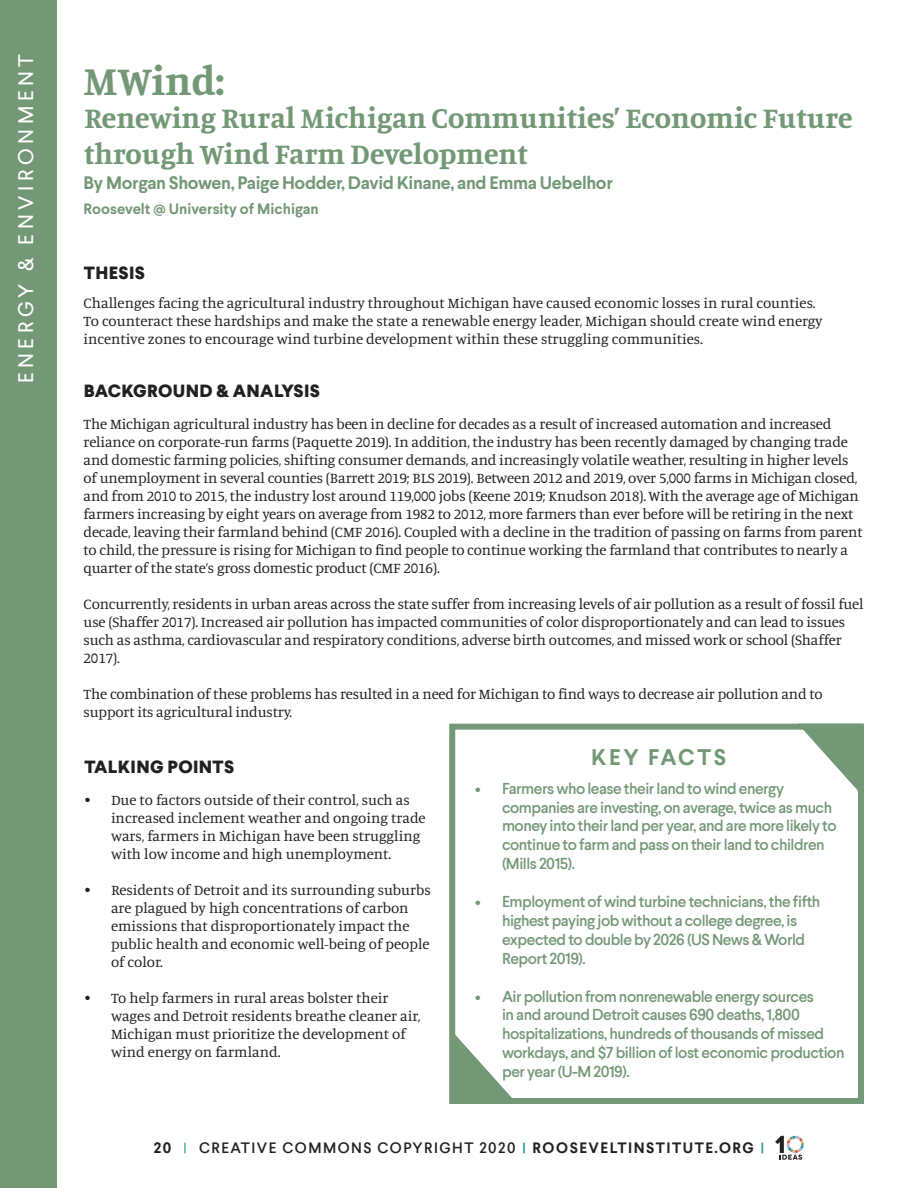
<style>
.page{position:relative;width:918px;height:1188px;background:#fff}
.page>*{position:absolute;margin:0;border:0;box-sizing:border-box;transform-origin:0 0}
.t1{font:42px "Manuale";color:#739876}
.t2{font:30px/36px "Manuale";color:#739876}
.t3{font:700 22.5px "Larsseit";letter-spacing:.115em;color:#739876}
.t4{font:21px "Larsseit";letter-spacing:.22em;color:#fff}
.t5{font:700 18px "Larsseit";letter-spacing:-.02em;color:#739876}
.t6{font:800 18px "Larsseit";letter-spacing:.02em;color:#231f20}
.t7{font:500 15.75px/18.9px "Larsseit";letter-spacing:-.03em;color:#739876}
.Body_Copy{font:15px/18px "Manuale";letter-spacing:-.01em;color:#231f20}
.t8{font:500 15px "Larsseit";letter-spacing:.1em;color:#241f21}
.t9{font:700 15px "Larsseit";color:#739876}
.s1{font-weight:700}
.s2{font-family:"Proxima Nova";font-weight:600;color:#1f9182}
.s3{font-family:"Proxima Nova Extrabld";font-weight:400;color:#1f9182}
</style>
<div class="page">
<svg style="left:775px;top:1136px;width:29px;height:24px"></svg>
<div style="left:0;top:0;width:56px;height:1188px;background:#739876"></div>
<div style="left:449px;top:724px;width:415px;height:380px;border:6px solid #739876"></div>
<svg style="left:453px;top:1032px;width:64px;height:72px"></svg>
<svg style="left:798px;top:724px;width:64px;height:72px"></svg>
<p class="t4" style="left:12px;top:383px;width:331px;rotate:-90deg">ENERGY &amp; ENVIRONMENT</p>
<p class="t1" style="left:84px;top:54px;width:143px">MWind:</p>
<p class="t2" style="left:84px;top:99px;width:770px">Renewing Rural Michigan Communities’ Economic Future through Wind Farm Development</p>
<p class="t5" style="left:84px;top:170px;width:531px">By Morgan Showen, Paige Hodder, David Kinane, and Emma Uebelhor</p>
<p class="t9" style="left:84px;top:199px;width:237px">Roosevelt @ University of Michigan</p>
<p class="t6" style="left:84px;top:260px;width:63px">THESIS</p>
<p class="Body_Copy" style="left:84px;top:293px;width:741px">Challenges facing the agricultural industry throughout Michigan have caused economic losses in rural counties.<br>To counteract these hardships and make the state a renewable energy leader, Michigan should create wind energy incentive zones to encourage wind turbine development within these struggling communities.</p>
<p class="t6" style="left:84px;top:378px;width:238px">BACKGROUND &amp; ANALYSIS</p>
<p class="Body_Copy" style="left:84px;top:415px;width:781px">The Michigan agricultural industry has been in decline for decades as a result of increased automation and increased reliance on corporate-run farms (Paquette 2019). In addition, the industry has been recently damaged by changing trade and domestic farming policies, shifting consumer demands, and increasingly volatile weather, resulting in higher levels of unemployment in several counties (Barrett 2019; BLS 2019). Between 2012 and 2019, over 5,000 farms in Michigan closed, and from 2010 to 2015, the industry lost around 119,000 jobs (Keene 2019; Knudson 2018). With the average age of Michigan farmers increasing by eight years on average from 1982 to 2012, more farmers than ever before will be retiring in the next decade, leaving their farmland behind (CMF 2016). Coupled with a decline in the tradition of passing on farms from parent to child, the pressure is rising for Michigan to find people to continue working the farmland that contributes to nearly a quarter of the state’s gross domestic product (CMF 2016).</p>
<p class="Body_Copy" style="left:84px;top:595px;width:782px">Concurrently, residents in urban areas across the state suffer from increasing levels of air pollution as a result of fossil fuel use (Shaffer 2017). Increased air pollution has impacted communities of color disproportionately and can lead to issues such as asthma, cardiovascular and respiratory conditions, adverse birth outcomes, and missed work or school (Shaffer 2017).</p>
<p class="Body_Copy" style="left:84px;top:685px;width:741px">The combination of these problems has resulted in a need for Michigan to find ways to decrease air pollution and to support its agricultural industry.</p>
<p class="t6" style="left:84px;top:754px;width:151px">TALKING POINTS</p>
<p class="Body_Copy" style="left:111px;top:791px;width:316px;text-indent:-27px">• Due to factors outside of their control, such as increased inclement weather and ongoing trade wars, farmers in Michigan have been struggling with low income and high unemployment.</p>
<p class="Body_Copy" style="left:111px;top:881px;width:321px;text-indent:-27px">• Residents of Detroit and its surrounding suburbs are plagued by high concentrations of carbon emissions that disproportionately impact the public health and economic well-being of people of color.</p>
<p class="Body_Copy" style="left:111px;top:989px;width:311px;text-indent:-27px">• To help farmers in rural areas bolster their wages and Detroit residents breathe cleaner air, Michigan must prioritize the development of wind energy on farmland.</p>
<p class="t3" style="left:591px;top:742px;width:136px">KEY FACTS</p>
<p class="t7" style="left:502px;top:778px;width:336px;text-indent:-27px">• Farmers who lease their land to wind energy companies are investing, on average, twice as much money into their land per year, and are more likely to continue to farm and pass on their land to children (Mills 2015).</p>
<p class="t7" style="left:502px;top:892px;width:320px;text-indent:-27px">• Employment of wind turbine technicians, the fifth highest paying job without a college degree, is expected to double by 2026 (US News &amp; World Report 2019).</p>
<p class="t7" style="left:502px;top:986px;width:344px;text-indent:-27px">• Air pollution from nonrenewable energy sources<br>in and around Detroit causes 690 deaths, 1,800 hospitalizations, hundreds of thousands of missed workdays, and $7 billion of lost economic production per year (U-M 2019).</p>
<p class="t8" style="left:154px;top:1137px;width:612px"><span class="s1">20</span> <span class="s2">|</span> CREATIVE COMMONS COPYRIGHT 2020 <span class="s3">|</span> <span class="s1">ROOSEVELTINSTITUTE.ORG</span> <span class="s3">|</span></p>
</div>
